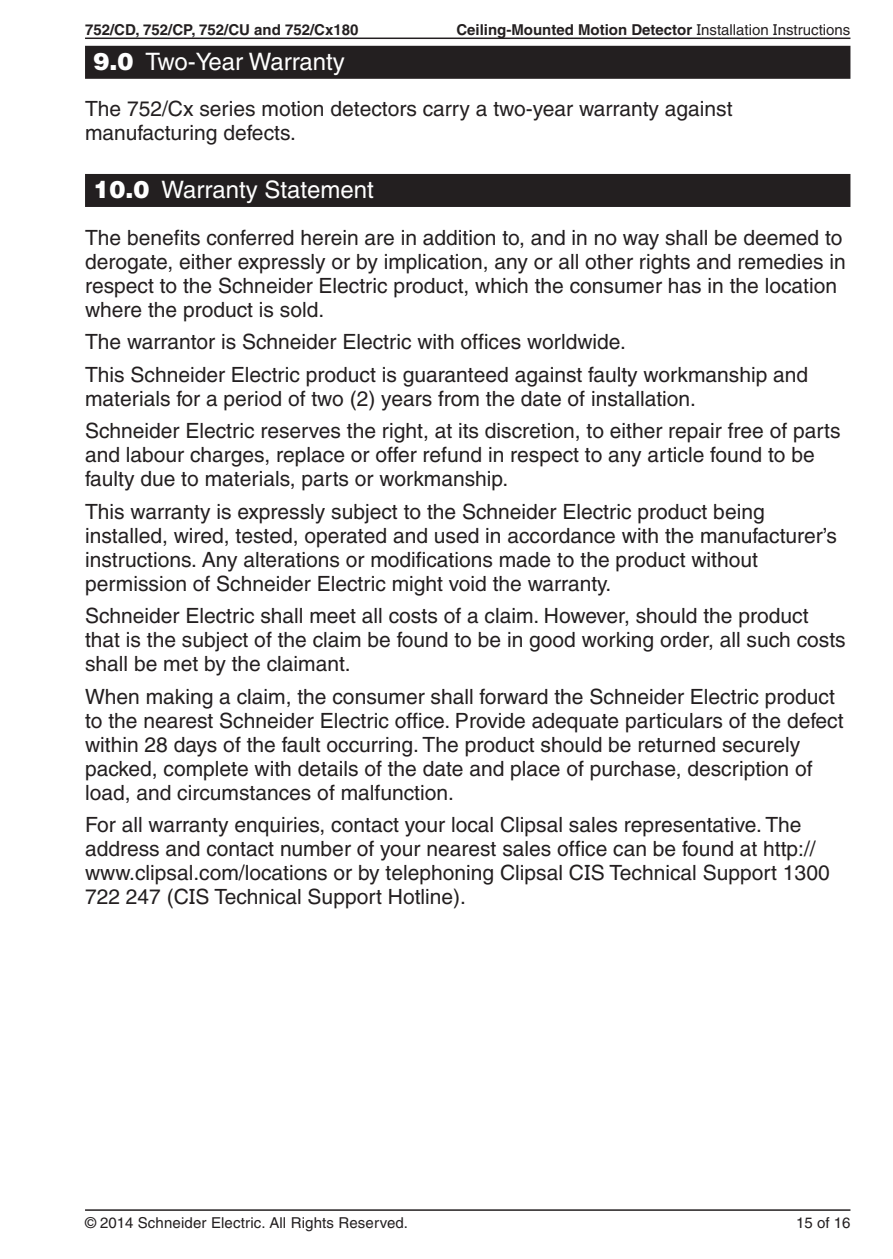
<style>
.page{position:relative;width:893px;height:1259px;background:#fff}
.page>*{position:absolute;margin:0;border:0;box-sizing:border-box;transform-origin:0 0}
.t1{font:500 24px "Helveticasi";color:#fff}
.t2{font:500 21px/24px "Helveticasi";color:#231f20}
.t3{font:700 15px "Helveticasi";color:#231f20}
.t4{font:500 15px "Helveticasi";letter-spacing:.01em;color:#231f20}
.s1{font-weight:500}
.s2{font-family:"Helvetica Bsi";font-weight:400}
</style>
<div class="page">
<hr style="left:85px;top:38px;width:765px;height:1px;background:#231f20">
<hr style="left:85px;top:1209px;width:765px;height:1px;background:#231f20">
<div style="left:85px;top:46px;width:765px;height:33px;background:#231f20"></div>
<div style="left:85px;top:174px;width:765px;height:33px;background:#231f20"></div>
<p class="t3" style="left:85px;top:21px;width:275px">752/CD, 752/CP, 752/CU and 752/Cx180</p>
<p class="t3" style="left:456px;top:21px;width:396px">Ceiling-Mounted Motion Detector <span class="s1">Installation Instructions</span></p>
<p class="t1" style="left:94px;top:48px;width:253px"><span class="s2">9.0</span> Two-Year Warranty</p>
<p class="t2" style="left:85px;top:97px;width:649px">The 752/Cx series motion detectors carry a two-year warranty against manufacturing defects.</p>
<p class="t1" style="left:94px;top:176px;width:282px"><span class="s2">10.0</span> Warranty Statement</p>
<p class="t2" style="left:85px;top:225px;width:762px">The benefits conferred herein are in addition to, and in no way shall be deemed to derogate, either expressly or by implication, any or all other rights and remedies in respect to the Schneider Electric product, which the consumer has in the location where the product is sold.</p>
<p class="t2" style="left:85px;top:325px;width:725px;line-height:32.4px">The warrantor is Schneider Electric with offices worldwide.<br>This Schneider Electric product is guaranteed against faulty workmanship and</p>
<p class="t2" style="left:85px;top:382px;width:757px;line-height:32.4px">materials for a period of two (2) years from the date of installation.<br>Schneider Electric reserves the right, at its discretion, to either repair free of parts</p>
<p class="t2" style="left:85px;top:443px;width:731px">and labour charges, replace or offer refund in respect to any article found to be faulty due to materials, parts or workmanship.</p>
<p class="t2" style="left:85px;top:499px;width:753px">This warranty is expressly subject to the Schneider Electric product being installed, wired, tested, operated and used in accordance with the manufacturer’s instructions. Any alterations or modifications made to the product without permission of Schneider Electric might void the warranty.</p>
<p class="t2" style="left:85px;top:604px;width:762px">Schneider Electric shall meet all costs of a claim. However, should the product that is the subject of the claim be found to be in good working order, all such costs shall be met by the claimant.</p>
<p class="t2" style="left:85px;top:684px;width:760px">When making a claim, the consumer shall forward the Schneider Electric product to the nearest Schneider Electric office. Provide adequate particulars of the defect within 28 days of the fault occurring. The product should be returned securely packed, complete with details of the date and place of purchase, description of load, and circumstances of malfunction.</p>
<p class="t2" style="left:85px;top:813px;width:746px">For all warranty enquiries, contact your local Clipsal sales representative. The address and contact number of your nearest sales office can be found at http:// www.clipsal.com/locations or by telephoning Clipsal CIS Technical Support 1300<br>722 247 (CIS Technical Support Hotline).</p>
<p class="t4" style="left:85px;top:1214px;width:325px">© 2014 Schneider Electric. All Rights Reserved.</p>
<p class="t4" style="left:796px;top:1214px;width:56px">15 of 16</p>
</div>
